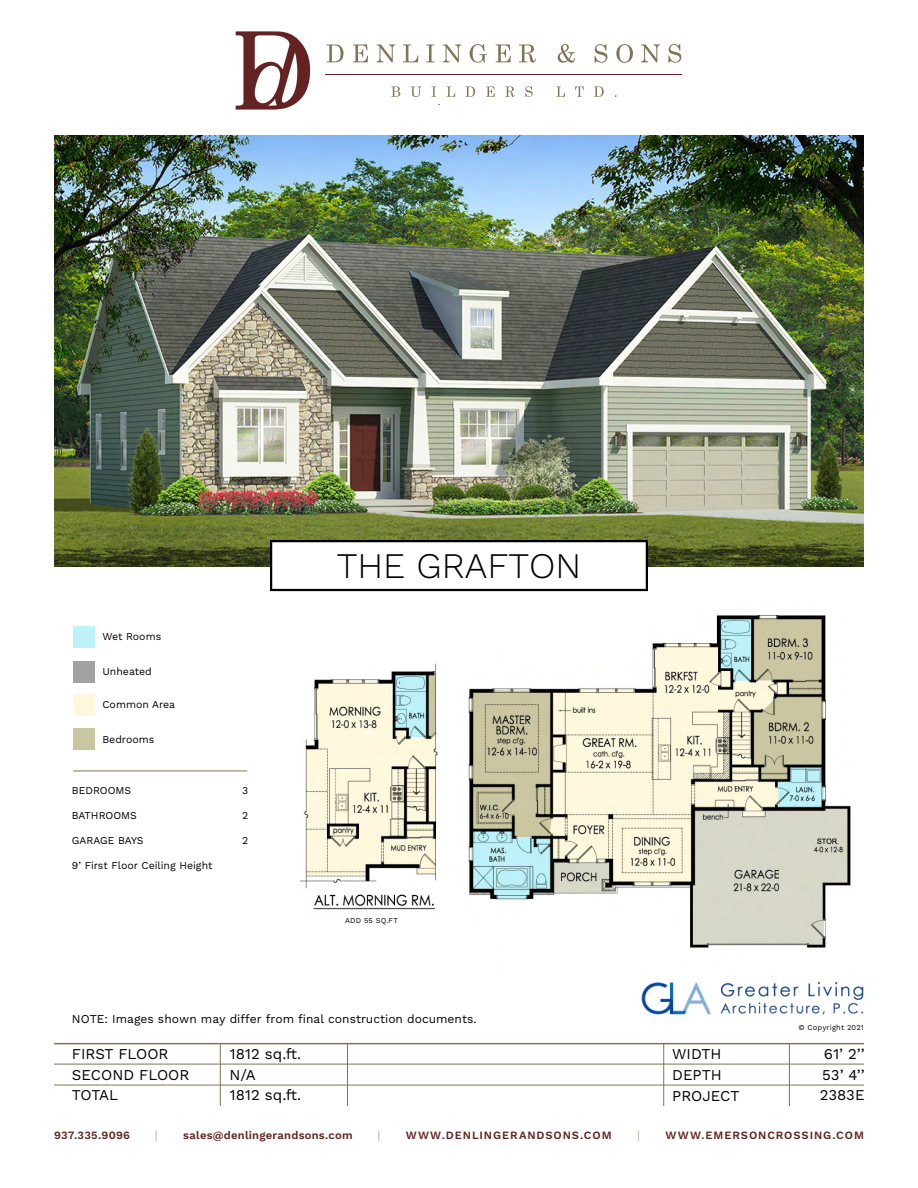
<style>
.page{position:relative;width:918px;height:1188px;background:#fff}
.page>*{position:absolute;margin:0;border:0;box-sizing:border-box;transform-origin:0 0}
.t1{font:300 36px "Work Sans";color:#000}
.t2{font:15px/20.7px "Work Sans";color:#000}
.t3{font:12px "Work Sans";color:#000}
.t4{font:600 11.25px "Work Sans";letter-spacing:.075em;color:#632323}
.t5{font:600 11.25px "Work Sans";letter-spacing:.02em;color:#632323}
.t6{font:600 11.25px "Work Sans";letter-spacing:.025em;color:#632323}
.t7{font:300 11.25px "Work Sans";color:#827357}
.t8{font:10.5px "Work Sans";color:#000}
.t9{font:7.5px "Work Sans";letter-spacing:.02em;color:#000}
</style>
<div class="page">
<img style="left:54px;top:135px;width:810px;height:432px">
<svg style="left:270px;top:540px;width:378px;height:51px"></svg>
<svg style="left:236px;top:31px;width:74px;height:79px"></svg>
<svg style="left:326px;top:44px;width:18px;height:18px"></svg>
<svg style="left:353px;top:44px;width:15px;height:18px"></svg>
<svg style="left:377px;top:44px;width:18px;height:18px"></svg>
<svg style="left:403px;top:44px;width:15px;height:18px"></svg>
<svg style="left:426px;top:44px;width:8px;height:18px"></svg>
<svg style="left:443px;top:44px;width:18px;height:18px"></svg>
<svg style="left:470px;top:44px;width:17px;height:19px"></svg>
<svg style="left:496px;top:44px;width:15px;height:18px"></svg>
<svg style="left:519px;top:44px;width:17px;height:19px"></svg>
<svg style="left:558px;top:44px;width:17px;height:19px"></svg>
<svg style="left:595px;top:44px;width:12px;height:19px"></svg>
<svg style="left:616px;top:44px;width:17px;height:19px"></svg>
<svg style="left:641px;top:44px;width:19px;height:18px"></svg>
<svg style="left:668px;top:44px;width:13px;height:19px"></svg>
<svg style="left:391px;top:87px;width:9px;height:10px"></svg>
<svg style="left:411px;top:87px;width:10px;height:10px"></svg>
<svg style="left:432px;top:87px;width:4px;height:10px"></svg>
<svg style="left:447px;top:87px;width:8px;height:10px"></svg>
<svg style="left:465px;top:87px;width:10px;height:10px"></svg>
<svg style="left:486px;top:87px;width:9px;height:10px"></svg>
<svg style="left:505px;top:87px;width:10px;height:10px"></svg>
<svg style="left:525px;top:86px;width:8px;height:11px"></svg>
<svg style="left:556px;top:87px;width:9px;height:10px"></svg>
<svg style="left:575px;top:87px;width:9px;height:10px"></svg>
<svg style="left:594px;top:87px;width:10px;height:10px"></svg>
<hr style="left:325px;top:75px;width:357px;height:1px;background:#632323">
<img style="left:720px;top:981px;width:144px;height:34px">
<img style="left:641px;top:982px;width:70px;height:33px">
<hr style="left:54px;top:1043px;width:810px;height:1px;background:#827357">
<hr style="left:54px;top:1064px;width:810px;height:1px;background:#827357">
<hr style="left:54px;top:1085px;width:810px;height:1px;background:#827357">
<div style="left:73px;top:627px;width:22px;height:21px;background:#bef1f8"></div>
<div style="left:73px;top:661px;width:22px;height:22px;background:#a1a1a1"></div>
<div style="left:73px;top:694px;width:22px;height:22px;background:#fff8df"></div>
<div style="left:73px;top:728px;width:22px;height:22px;background:#c9c6a2"></div>
<hr style="left:73px;top:771px;width:174px;height:1px;background:#827357">
<hr style="left:220px;top:1044px;width:1px;height:62px;background:#827357">
<hr style="left:347px;top:1044px;width:1px;height:62px;background:#827357">
<hr style="left:663px;top:1044px;width:1px;height:62px;background:#827357">
<hr style="left:789px;top:1044px;width:1px;height:62px;background:#827357">
<img style="left:300px;top:663px;width:138px;height:247px">
<img style="left:468px;top:615px;width:383px;height:333px">
<div style="left:507px;top:912px;width:137px;height:58px;background:#fff"></div>
<div style="left:698px;top:917px;width:87px;height:11px;background:#d6d7c9"></div>
<div style="left:698px;top:928px;width:114px;height:11px;background:#d6d7c9"></div>
<p class="t8" style="left:102px;top:630px;width:60px">Wet Rooms</p>
<p class="t8" style="left:102px;top:666px;width:51px">Unheated</p>
<p class="t8" style="left:102px;top:698px;width:74px">Common Area</p>
<p class="t8" style="left:102px;top:733px;width:54px">Bedrooms</p>
<p class="t8" style="left:72px;top:784px;width:61px">BEDROOMS</p>
<p class="t8" style="left:72px;top:809px;width:67px">BATHROOMS</p>
<p class="t8" style="left:72px;top:834px;width:73px">GARAGE BAYS</p>
<p class="t8" style="left:72px;top:859px;width:142px">9’ First Floor Ceiling Height</p>
<p class="t8" style="left:242px;top:785px;width:8px">3</p>
<p class="t8" style="left:242px;top:810px;width:8px">2</p>
<p class="t8" style="left:242px;top:834px;width:8px">2</p>
<h1 class="t1" style="left:337px;top:544px;width:246px">THE GRAFTON</h1>
<p class="t9" style="left:345px;top:916px;width:54px">ADD 55 SQ.FT</p>
<p class="t3" style="left:72px;top:1012px;width:406px">NOTE: Images shown may differ from final construction documents.</p>
<p class="t9" style="left:799px;top:1023px;width:67px">© Copyright 2021</p>
<h2 class="t2" style="left:72px;top:1044px;width:119px">FIRST FLOOR<br>SECOND FLOOR<br>TOTAL</h2>
<h2 class="t2" style="left:230px;top:1044px;width:73px">1812 sq.ft.<br>N/A<br>1812 sq.ft.</h2>
<h2 class="t2" style="left:820px;top:1044px;width:46px;text-align:justify">61’ 2’’ 53’ 4’’ 2383E</h2>
<h2 class="t2" style="left:672px;top:1045px;width:69px">WIDTH<br>DEPTH<br>PROJECT</h2>
<p class="t6" style="left:54px;top:1128px;width:78px">937.335.9096</p>
<p class="t7" style="left:155px;top:1128px;width:4px">|</p>
<p class="t5" style="left:183px;top:1128px;width:171px">sales@denlingerandsons.com</p>
<p class="t7" style="left:378px;top:1128px;width:4px">|</p>
<p class="t4" style="left:406px;top:1128px;width:207px">WWW.DENLINGERANDSONS.COM</p>
<p class="t7" style="left:637px;top:1128px;width:4px">|</p>
<p class="t4" style="left:665px;top:1128px;width:200px">WWW.EMERSONCROSSING.COM</p>
</div>
